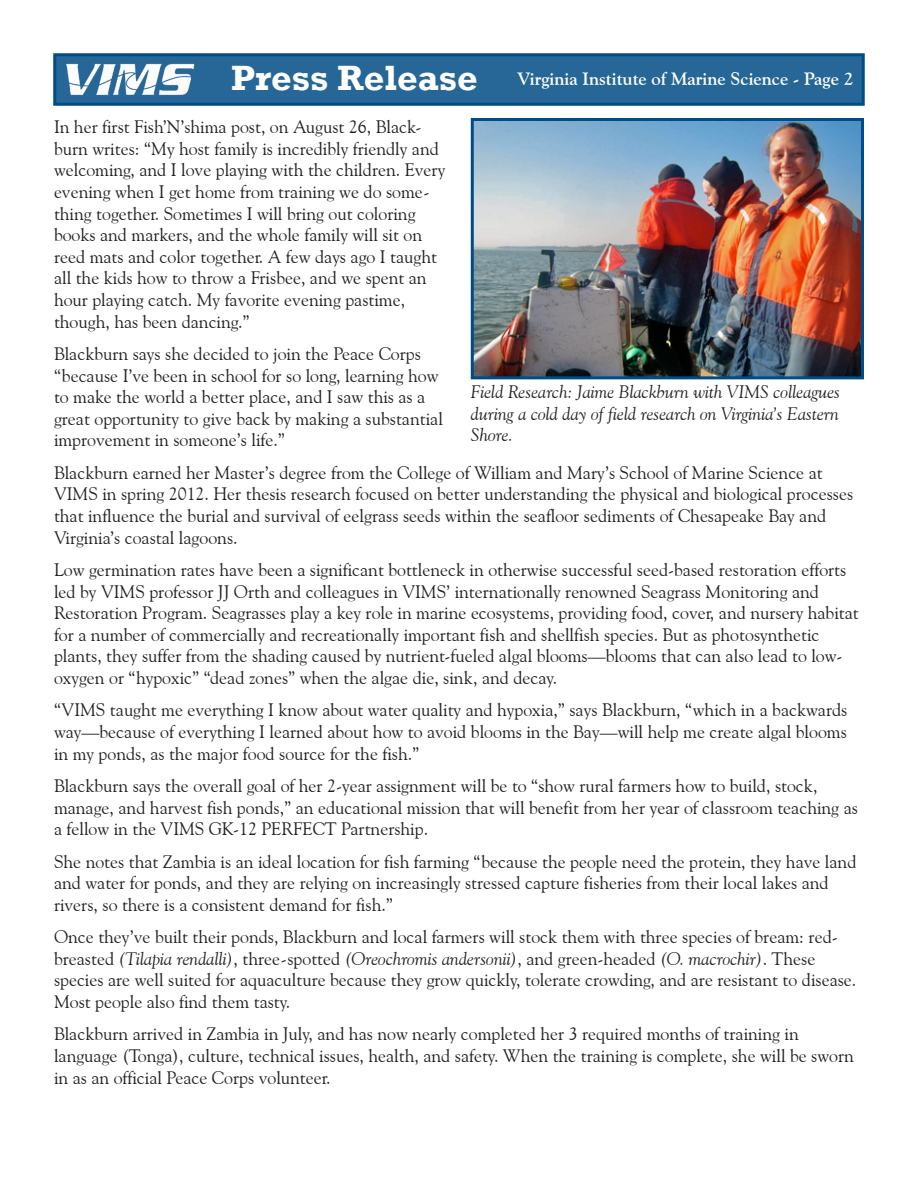
<style>
.page{position:relative;width:918px;height:1188px;background:#fff}
.page>*{position:absolute;margin:0;border:0;box-sizing:border-box;transform-origin:0 0}
.Press_Release_Headin{font:700 36px "Rockwell";color:#fff}
.Body_Text{font:18px/21.6px "Goudy Old Style BT";color:#231f20}
.Cutline{font:italic 18px/21.6px "Goudy Old Style BT";color:#231f20;text-align:justify}
.Running_Head_-_pg{font:700 18px "Goudy Old Style BT";color:#fff}
.s1{font-style:italic}
</style>
<div class="page">
<div style="left:53px;top:53px;width:812px;height:53px;background:#266798;border:3px solid #004c86"></div>
<img style="left:66px;top:64px;width:128px;height:31px">
<img style="left:475px;top:122px;width:385px;height:253px">
<div style="left:471px;top:118px;width:393px;height:261px;border:3px solid #004c86"></div>
<p class="Press_Release_Headin" style="left:231px;top:56px;width:248px">Press Release</p>
<p class="Running_Head_-_pg" style="left:517px;top:68px;width:338px">Virginia Institute of Marine Science - Page 2</p>
<p class="Body_Text" style="left:54px;top:116px;width:393px">In her first Fish’N’shima post, on August 26, Black&shy;burn writes: “My host family is incredibly friendly and welcoming, and I love playing with the children. Every evening when I get home from training we do some&shy;thing together. Sometimes I will bring out coloring books and markers, and the whole family will sit on reed mats and color together. A few days ago I taught all the kids how to throw a Frisbee, and we spent an hour playing catch. My favorite evening pastime, though, has been dancing.”</p>
<p class="Body_Text" style="left:54px;top:343px;width:390px">Blackburn says she decided to join the Peace Corps “because I’ve been in school for so long, learning how to make the world a better place, and I saw this as a great opportunity to give back by making a substantial improvement in someone’s life.”</p>
<p class="Body_Text" style="left:54px;top:461px;width:801px">Blackburn earned her Master’s degree from the College of William and Mary’s School of Marine Science at VIMS in spring 2012. Her thesis research focused on better understanding the physical and biological processes that influence the burial and survival of eelgrass seeds within the seafloor sediments of Chesapeake Bay and Virginia’s coastal lagoons.</p>
<p class="Body_Text" style="left:54px;top:559px;width:806px">Low germination rates have been a significant bottleneck in otherwise successful seed-based restoration efforts led by VIMS professor JJ Orth and colleagues in VIMS’ internationally renowned Seagrass Monitoring and Restoration Program. Seagrasses play a key role in marine ecosystems, providing food, cover, and nursery habitat for a number of commercially and recreationally important fish and shellfish species. But as photosynthetic plants, they suffer from the shading caused by nutrient-fueled algal blooms—blooms that can also lead to low&shy;oxygen or “hypoxic” “dead zones” when the algae die, sink, and decay.</p>
<p class="Body_Text" style="left:54px;top:699px;width:795px;text-align:justify">“VIMS taught me everything I know about water quality and hypoxia,” says Blackburn, “which in a backwards way—because of everything I learned about how to avoid blooms in the Bay—will help me create algal blooms in my ponds, as the major food source for the fish.”</p>
<p class="Body_Text" style="left:54px;top:775px;width:805px">Blackburn says the overall goal of her 2-year assignment will be to “show rural farmers how to build, stock, manage, and harvest fish ponds,” an educational mission that will benefit from her year of classroom teaching as a fellow in the VIMS GK-12 PERFECT Partnership.</p>
<p class="Body_Text" style="left:54px;top:850px;width:804px">She notes that Zambia is an ideal location for fish farming “because the people need the protein, they have land and water for ponds, and they are relying on increasingly stressed capture fisheries from their local lakes and rivers, so there is a consistent demand for fish.”</p>
<p class="Body_Text" style="left:54px;top:926px;width:804px">Once they’ve built their ponds, Blackburn and local farmers will stock them with three species of bream: red&shy;breasted <span class="s1">(Tilapia rendalli)</span>, three-spotted <span class="s1">(Oreochromis andersonii)</span>, and green-headed <span class="s1">(O. macrochir)</span>. These species are well suited for aquaculture because they grow quickly, tolerate crowding, and are resistant to disease.<br>Most people also find them tasty.</p>
<p class="Body_Text" style="left:54px;top:1023px;width:802px">Blackburn arrived in Zambia in July, and has now nearly completed her 3 required months of training in language (Tonga), culture, technical issues, health, and safety. When the training is complete, she will be sworn in as an official Peace Corps volunteer.</p>
<p class="Cutline" style="left:471px;top:381px;width:371px">Field Research: Jaime Blackburn with VIMS colleagues during a cold day of field research on Virginia’s Eastern Shore.</p>
</div>
